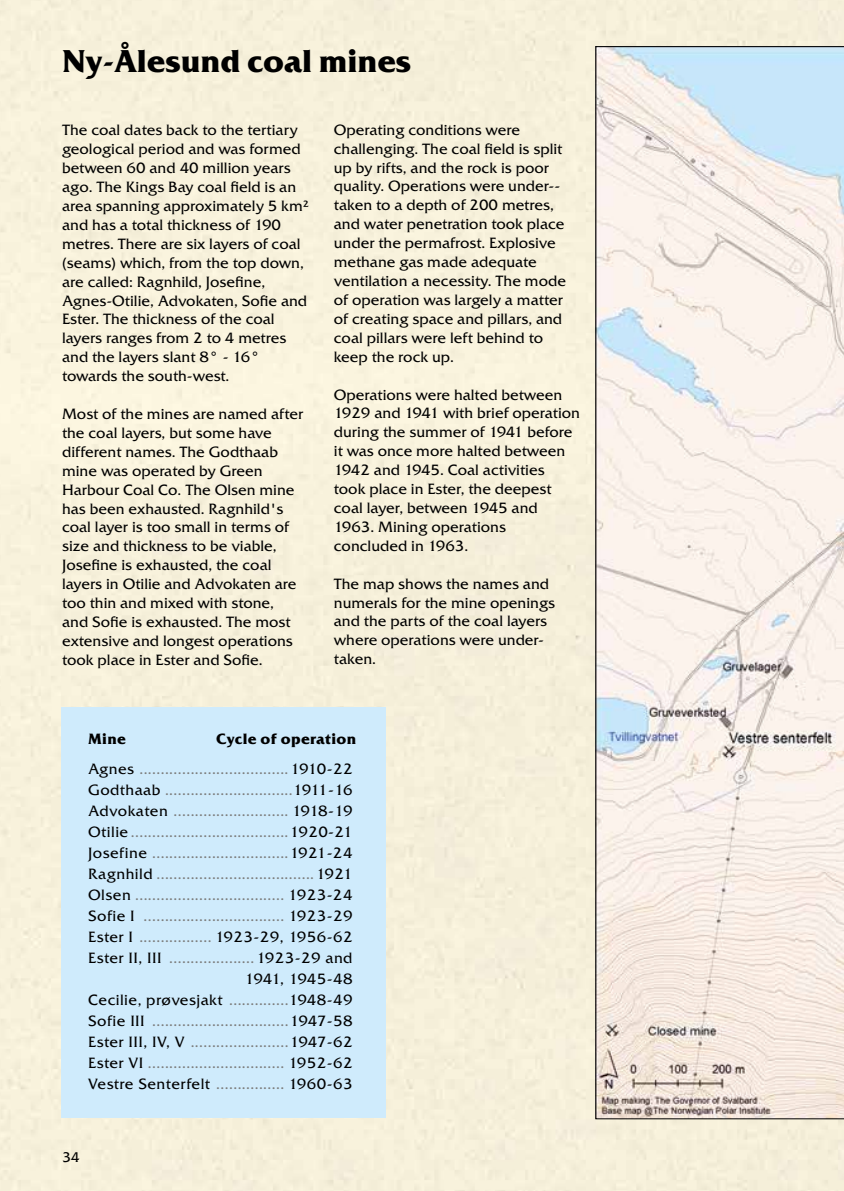
<style>
.page{position:relative;width:844px;height:1191px;background:#fff}
.page>*{position:absolute;margin:0;border:0;box-sizing:border-box;transform-origin:0 0}
.t1{font:700 31.5px "Friz Qua";color:#000}
.t2{font:14.88px/18.9px "Friz Qua";color:#000}
.t3{font:14.88px/21px "Friz Qua";letter-spacing:.03em;color:#7a7b7a;text-align:right}
.t4{font:14.88px/29.8px "Friz Qua";letter-spacing:.005em;color:#7a7b7a;text-align:right}
.t5{font:700 14.88px "Friz Qua";color:#000}
.t6{font:14px "Friz Qua";color:#000}
.s1{font-weight:700;color:#000}
.s2{color:#000}
</style>
<div class="page">
<div style="left:62px;top:707px;width:324px;height:411px;background:#cfebfc"></div>
<svg style="left:595px;top:46px;width:248px;height:1073px"></svg>
<h1 class="t1" style="left:62px;top:42px;width:351px">Ny-Ålesund coal mines</h1>
<p class="t2" style="left:62px;top:120px;width:248px">The coal dates back to the tertiary geological period and was formed between 60 and 40 million years ago. The Kings Bay coal field is an area spanning approximately 5 km² and has a total thickness of 190 metres. There are six layers of coal (seams) which, from the top down, are called: Ragnhild, Josefine,<br>Agnes-Otilie, Advokaten, Sofie and<br>Ester. The thickness of the coal layers ranges from 2 to 4 metres and the layers slant 8° - 16° towards the south-west.</p>
<p class="t2" style="left:62px;top:404px;width:243px">Most of the mines are named after the coal layers, but some have different names. The Godthaab mine was operated by Green<br>Harbour Coal Co. The Olsen mine has been exhausted. Ragnhild's coal layer is too small in terms of size and thickness to be viable,<br>Josefine is exhausted, the coal layers in Otilie and Advokaten are too thin and mixed with stone, and Sofie is exhausted. The most extensive and longest operations took place in Ester and Sofie.</p>
<p class="t2" style="left:334px;top:120px;width:234px">Operating conditions were challenging. The coal field is split up by rifts, and the rock is poor quality. Operations were under-- taken to a depth of 200 metres, and water penetration took place under the permafrost. Explosive methane gas made adequate ventilation a necessity. The mode of operation was largely a matter of creating space and pillars, and coal pillars were left behind to keep the rock up.</p>
<p class="t2" style="left:334px;top:385px;width:248px">Operations were halted between<br>1929 and 1941 with brief operation during the summer of 1941 before it was once more halted between<br>1942 and 1945. Coal activities<br>took place in Ester, the deepest coal layer, between 1945 and<br>1963. Mining operations concluded in 1963.</p>
<p class="t2" style="left:334px;top:574px;width:223px">The map shows the names and numerals for the mine openings and the parts of the coal layers where operations were under&shy;taken.</p>
<p class="t4" style="left:88px;top:723px;width:270px"><span class="s1">Cycle of operation<br></span><span class="s2">Agnes</span> ...................................<span class="s2">1910-22</span></p>
<p class="t3" style="left:88px;top:778px;width:266px"><span class="s2">Godthaab</span> ..............................<span class="s2">1911-16<br>Advokaten</span> ........................... <span class="s2">1918-19<br>Otilie</span> .....................................<span class="s2">1920-21<br>Josefine</span> ................................<span class="s2">1921-24<br>Ragnhild</span> .....................................<span class="s2">1921<br>Olsen</span> ................................... <span class="s2">1923-24<br>Sofie I</span> ................................. <span class="s2">1923-29<br>Ester I</span> ................. <span class="s2">1923-29, 1956-62<br>Ester II, III</span> ....................<span class="s2">1923-29 and 1941, 1945-48<br>Cecilie, prøvesjakt</span> ..............<span class="s2">1948-49<br>Sofie III</span> ................................<span class="s2">1947-58<br>Ester III, IV, V</span> .......................<span class="s2">1947-62<br>Ester VI</span> ................................ <span class="s2">1952-62<br>Vestre Senterfelt</span> ................ <span class="s2">1960-63</span></p>
<p class="t5" style="left:88px;top:729px;width:39px">Mine</p>
<p class="t6" style="left:62px;top:1148px;width:19px">34</p>
</div>
